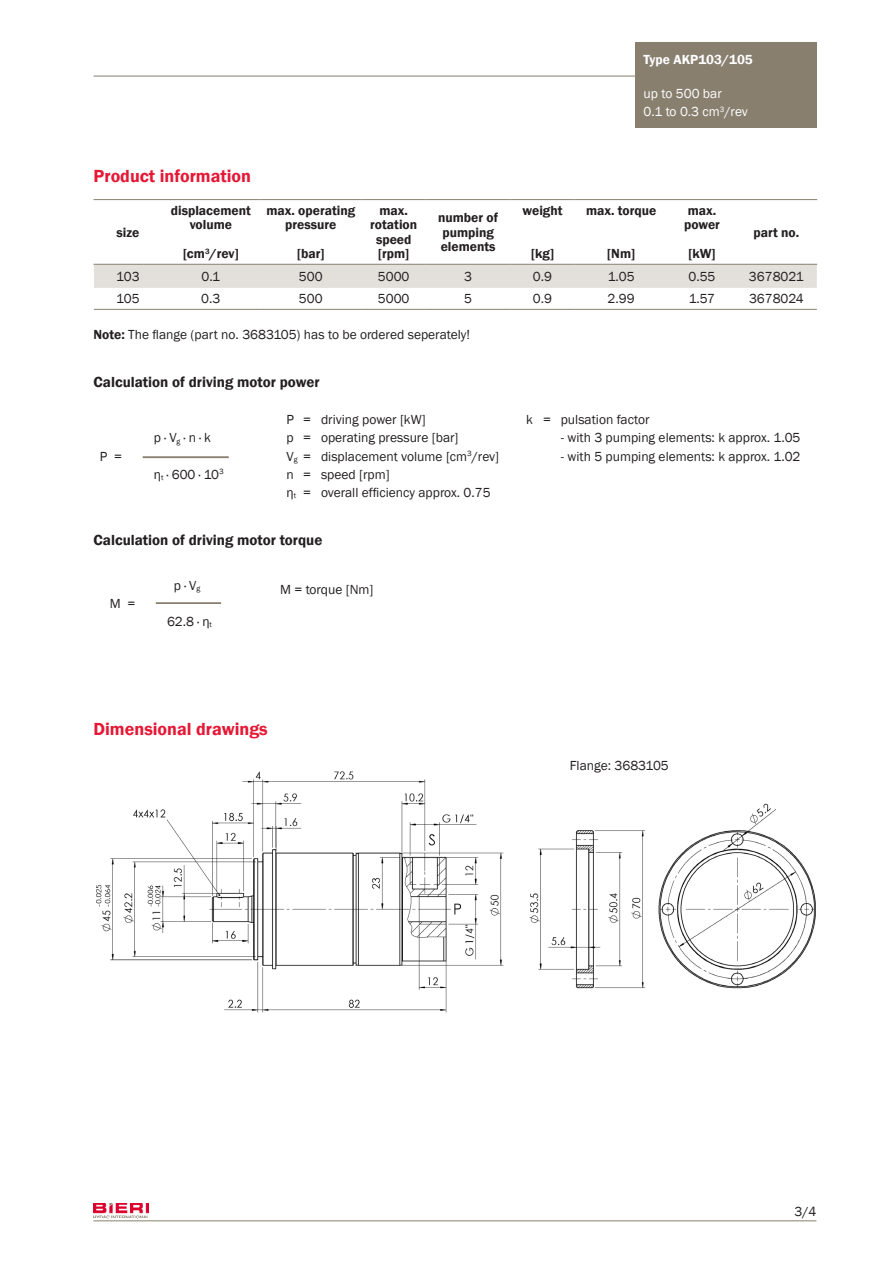
<style>
.page{position:relative;width:893px;height:1263px;background:#fff}
.page>*{position:absolute;margin:0;border:0;box-sizing:border-box;transform-origin:0 0}
._04_Titel_rot{font:600 18px "Franklin Gothic";color:#e51836}
._05_Untertitel{font:600 15px "Franklin Gothic";color:#231f20}
.Grundtext{font:13.5px "Franklin Gothic";color:#231f20}
._10_Titel_Tabelle{font:600 13.5px/14.4px "Franklin Gothic";color:#231f20;text-align:center}
.Bestellbeispiel{font:13.5px "Franklin Gothic";color:#231f20}
._07_Grundtext{font:13.5px "Franklin Gothic";color:#231f20}
._11_Titel_Tabelle_Ti{font:13.5px "Franklin Gothic";color:#231f20}
.t1{font:13.5px/18px "Franklin Gothic";color:#fff}
.t2{font:600 13.5px "Franklin Gothic";color:#fff}
.Tabtext{font:13.5px "Franklin Gothic";letter-spacing:-.005em;color:#231f20}
.s1{font-weight:600}
</style>
<div class="page">
<img style="left:94px;top:1203px;width:54px;height:16px">
<hr style="left:94px;top:1220px;width:722px;height:1px;background:#887f6f">
<div style="left:635px;top:43px;width:181px;height:33px;background:#887f6f"></div>
<div style="left:635px;top:76px;width:181px;height:52px;background:#887f6f"></div>
<hr style="left:94px;top:76px;width:541px;height:1px;background:#887f6f">
<img style="left:96px;top:771px;width:720px;height:241px">
<div style="left:143px;top:456px;width:86px;height:2px;border:1px solid #887f6f"></div>
<div style="left:570px;top:760px;width:152px;height:19px;background:#fff"></div>
<div style="left:156px;top:602px;width:65px;height:2px;border:1px solid #887f6f"></div>
<div style="left:94px;top:265px;width:723px;height:23px;background:#e3e0db"></div>
<hr style="left:94px;top:199px;width:68px;height:1px;background:#887f6f">
<hr style="left:162px;top:199px;width:98px;height:1px;background:#887f6f">
<hr style="left:260px;top:199px;width:102px;height:1px;background:#887f6f">
<hr style="left:362px;top:199px;width:64px;height:1px;background:#887f6f">
<hr style="left:426px;top:199px;width:85px;height:1px;background:#887f6f">
<hr style="left:511px;top:199px;width:63px;height:1px;background:#887f6f">
<hr style="left:574px;top:199px;width:94px;height:1px;background:#887f6f">
<hr style="left:668px;top:199px;width:68px;height:1px;background:#887f6f">
<hr style="left:736px;top:199px;width:81px;height:1px;background:#887f6f">
<hr style="left:94px;top:264px;width:68px;height:1px;background:#887f6f">
<hr style="left:162px;top:264px;width:98px;height:1px;background:#887f6f">
<hr style="left:260px;top:264px;width:102px;height:1px;background:#887f6f">
<hr style="left:362px;top:264px;width:64px;height:1px;background:#887f6f">
<hr style="left:426px;top:264px;width:85px;height:1px;background:#887f6f">
<hr style="left:511px;top:264px;width:63px;height:1px;background:#887f6f">
<hr style="left:574px;top:264px;width:94px;height:1px;background:#887f6f">
<hr style="left:668px;top:264px;width:68px;height:1px;background:#887f6f">
<hr style="left:736px;top:264px;width:81px;height:1px;background:#887f6f">
<hr style="left:94px;top:309px;width:68px;height:1px;background:#887f6f">
<hr style="left:162px;top:309px;width:98px;height:1px;background:#887f6f">
<hr style="left:260px;top:309px;width:102px;height:1px;background:#887f6f">
<hr style="left:362px;top:309px;width:64px;height:1px;background:#887f6f">
<hr style="left:426px;top:309px;width:85px;height:1px;background:#887f6f">
<hr style="left:511px;top:309px;width:63px;height:1px;background:#887f6f">
<hr style="left:574px;top:309px;width:94px;height:1px;background:#887f6f">
<hr style="left:668px;top:309px;width:68px;height:1px;background:#887f6f">
<hr style="left:736px;top:309px;width:81px;height:1px;background:#887f6f">
<p class="t2" style="left:644px;top:51px;width:111px">Type AKP103/105</p>
<p class="_04_Titel_rot" style="left:94px;top:165px;width:159px">Product information</p>
<p class="_10_Titel_Tabelle" style="left:116px;top:225px;width:24px">size</p>
<p class="_10_Titel_Tabelle" style="left:171px;top:203px;width:82px">displacement volume</p>
<p class="_10_Titel_Tabelle" style="left:183px;top:247px;width:57px">[cm<sup>3</sup>/rev]</p>
<p class="_10_Titel_Tabelle" style="left:266px;top:203px;width:90px">max. operating pressure</p>
<p class="_10_Titel_Tabelle" style="left:297px;top:247px;width:29px">[bar]</p>
<p class="_10_Titel_Tabelle" style="left:370px;top:203px;width:49px">max. rotation speed [rpm]</p>
<p class="_10_Titel_Tabelle" style="left:438px;top:211px;width:62px">number of</p>
<p class="_10_Titel_Tabelle" style="left:441px;top:225px;width:56px;text-align:left">pumping elements</p>
<p class="t1" style="left:644px;top:85px;width:106px">up to 500 bar<br>0.1 to 0.3 cm<sup>3</sup>/rev</p>
<p class="_10_Titel_Tabelle" style="left:523px;top:203px;width:41px">weight</p>
<p class="_10_Titel_Tabelle" style="left:531px;top:247px;width:24px">[kg]</p>
<p class="_10_Titel_Tabelle" style="left:586px;top:203px;width:72px">max. torque</p>
<p class="_10_Titel_Tabelle" style="left:607px;top:247px;width:29px">[Nm]</p>
<p class="_10_Titel_Tabelle" style="left:684px;top:203px;width:37px;text-align:left">max. power</p>
<p class="_10_Titel_Tabelle" style="left:688px;top:247px;width:29px">[kW]</p>
<p class="_10_Titel_Tabelle" style="left:753px;top:225px;width:47px">part no.</p>
<p class="_11_Titel_Tabelle_Ti" style="left:116px;top:268px;width:25px">103</p>
<p class="_11_Titel_Tabelle_Ti" style="left:202px;top:268px;width:20px">0.1</p>
<p class="_11_Titel_Tabelle_Ti" style="left:299px;top:268px;width:25px">500</p>
<p class="_11_Titel_Tabelle_Ti" style="left:378px;top:268px;width:33px">5000</p>
<p class="_11_Titel_Tabelle_Ti" style="left:464px;top:268px;width:9px">3</p>
<p class="_11_Titel_Tabelle_Ti" style="left:533px;top:268px;width:21px">0.9</p>
<p class="_11_Titel_Tabelle_Ti" style="left:608px;top:268px;width:29px">1.05</p>
<p class="_11_Titel_Tabelle_Ti" style="left:688px;top:268px;width:29px">0.55</p>
<p class="_11_Titel_Tabelle_Ti" style="left:749px;top:268px;width:56px">3678021</p>
<p class="_11_Titel_Tabelle_Ti" style="left:116px;top:290px;width:25px">105</p>
<p class="_11_Titel_Tabelle_Ti" style="left:201px;top:290px;width:21px">0.3</p>
<p class="_11_Titel_Tabelle_Ti" style="left:299px;top:290px;width:25px">500</p>
<p class="_11_Titel_Tabelle_Ti" style="left:378px;top:290px;width:33px">5000</p>
<p class="_11_Titel_Tabelle_Ti" style="left:464px;top:290px;width:9px">5</p>
<p class="_11_Titel_Tabelle_Ti" style="left:533px;top:290px;width:21px">0.9</p>
<p class="_11_Titel_Tabelle_Ti" style="left:608px;top:290px;width:29px">2.99</p>
<p class="_11_Titel_Tabelle_Ti" style="left:689px;top:290px;width:28px">1.57</p>
<p class="_11_Titel_Tabelle_Ti" style="left:749px;top:290px;width:56px">3678024</p>
<p class="_07_Grundtext" style="left:94px;top:326px;width:378px"><span class="s1">Note:</span> The flange (part no. 3683105) has to be ordered seperately!</p>
<p class="_05_Untertitel" style="left:94px;top:372px;width:228px">Calculation of driving motor power</p>
<p class="Grundtext" style="left:100px;top:448px;width:24px">P =</p>
<p class="Grundtext" style="left:154px;top:430px;width:59px">p · V<sub>g</sub> · n · k</p>
<p class="Grundtext" style="left:154px;top:466px;width:71px">η<sub>t</sub> · 600 · 10<sup>3</sup></p>
<p class="Grundtext" style="left:286px;top:412px;width:141px">P = driving power [kW]</p>
<p class="Grundtext" style="left:286px;top:430px;width:174px">p = operating pressure [bar]</p>
<p class="Grundtext" style="left:286px;top:448px;width:214px">V<sub>g</sub> = displacement volume [cm<sup>3</sup>/rev]</p>
<p class="Grundtext" style="left:286px;top:466px;width:105px">n = speed [rpm]</p>
<p class="Grundtext" style="left:286px;top:484px;width:206px">η<sub>t</sub> = overall efficiency approx. 0.75</p>
<p class="_05_Untertitel" style="left:94px;top:531px;width:230px">Calculation of driving motor torque</p>
<p class="Grundtext" style="left:174px;top:577px;width:28px">p · V<sub>g</sub></p>
<p class="Grundtext" style="left:110px;top:595px;width:27px">M =</p>
<p class="Grundtext" style="left:167px;top:613px;width:46px">62.8 · η<sub>t</sub></p>
<p class="Tabtext" style="left:280px;top:581px;width:95px">M = torque [Nm]</p>
<p class="Bestellbeispiel" style="left:526px;top:412px;width:125px">k = pulsation factor</p>
<p class="Bestellbeispiel" style="left:561px;top:430px;width:241px">- with 3 pumping elements: k approx. 1.05</p>
<p class="Bestellbeispiel" style="left:561px;top:448px;width:241px">- with 5 pumping elements: k approx. 1.02</p>
<p class="_04_Titel_rot" style="left:94px;top:717px;width:176px">Dimensional drawings</p>
<p class="_07_Grundtext" style="left:570px;top:757px;width:101px">Flange: 3683105</p>
<p class="_07_Grundtext" style="left:794px;top:1203px;width:23px">3/4</p>
</div>
